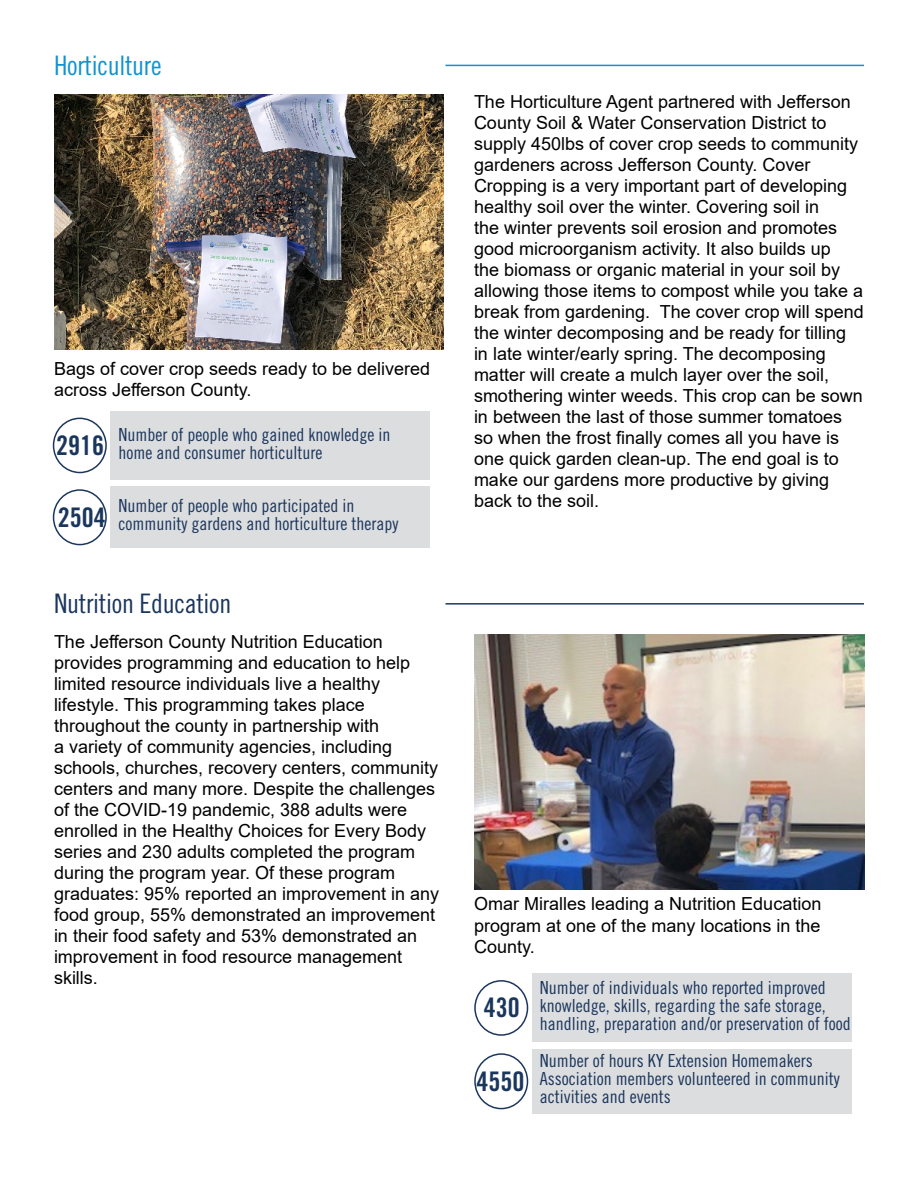
<style>
.page{position:relative;width:918px;height:1188px;background:#fff}
.page>*{position:absolute;margin:0;border:0;box-sizing:border-box;transform-origin:0 0}
.t1{font:27px "Trade Gothic LT Pro Bd Cn 20";color:#1b365d}
.t2{font:26.85px "Trade Gothic LT Pro Cn 18";letter-spacing:-.01em;color:#1b365d}
.t3{font:26.85px "Trade Gothic LT Pro Cn 18";letter-spacing:-.01em;color:#1192d1}
.t4{font:18px/21px "Arial";color:#000}
.t5{font:18px/18px "Trade Gothic LT Pro Cn 18";color:#1b365d}
</style>
<div class="page">
<hr style="left:446px;top:65px;width:418px;height:1px;background:#1192d1">
<hr style="left:446px;top:603px;width:418px;height:2px;background:#1b365d">
<div style="left:110px;top:411px;width:320px;height:69px;background:#dcddde"></div>
<div style="left:53px;top:418px;width:54px;height:55px;border:2px solid #1b365d;border-radius:50%"></div>
<div style="left:53px;top:489px;width:54px;height:56px;border:2px solid #1b365d;border-radius:50%"></div>
<div style="left:110px;top:486px;width:320px;height:62px;background:#dcddde"></div>
<img style="left:54px;top:94px;width:390px;height:256px">
<div style="left:532px;top:974px;width:320px;height:68px;background:#dcddde"></div>
<div style="left:474px;top:980px;width:54px;height:56px;border:2px solid #1b365d;border-radius:50%"></div>
<div style="left:474px;top:1053px;width:54px;height:56px;border:2px solid #1b365d;border-radius:50%"></div>
<div style="left:532px;top:1049px;width:320px;height:64px;background:#dcddde"></div>
<img style="left:474px;top:634px;width:390px;height:256px">
<h2 class="t3" style="left:54px;top:49px;width:109px">Horticulture</h2>
<p class="t4" style="left:54px;top:357px;width:378px;line-height:21.6px">Bags of cover crop seeds ready to be delivered across Jefferson County.</p>
<p class="t5" style="left:56px;top:425px;width:336px;text-indent:62px">Number of people who gained knowledge in<br><sup>2916</sup> home and consumer horticulture</p>
<h1 class="t1" style="left:58px;top:501px;width:49px">2504</h1>
<p class="t5" style="left:118px;top:497px;width:281px">Number of people who participated in community gardens and horticulture therapy</p>
<h2 class="t2" style="left:54px;top:588px;width:179px">Nutrition Education</h2>
<p class="t4" style="left:54px;top:631px;width:387px">The Jefferson County Nutrition Education provides programming and education to help limited resource individuals live a healthy lifestyle. This programming takes place throughout the county in partnership with<br>a variety of community agencies, including schools, churches, recovery centers, community centers and many more. Despite the challenges of the COVID-19 pandemic, 388 adults were enrolled in the Healthy Choices for Every Body series and 230 adults completed the program during the program year. Of these program graduates: 95% reported an improvement in any food group, 55% demonstrated an improvement in their food safety and 53% demonstrated an improvement in food resource management skills.</p>
<p class="t4" style="left:474px;top:91px;width:391px">The Horticulture Agent partnered with Jefferson County Soil &amp; Water Conservation District to supply 450lbs of cover crop seeds to community gardeners across Jefferson County. Cover Cropping is a very important part of developing healthy soil over the winter. Covering soil in<br>the winter prevents soil erosion and promotes good microorganism activity. It also builds up<br>the biomass or organic material in your soil by allowing those items to compost while you take a break from gardening. The cover crop will spend the winter decomposing and be ready for tilling in late winter/early spring. The decomposing matter will create a mulch layer over the soil, smothering winter weeds. This crop can be sown in between the last of those summer tomatoes so when the frost finally comes all you have is one quick garden clean-up. The end goal is to make our gardens more productive by giving back to the soil.</p>
<p class="t4" style="left:474px;top:893px;width:349px;line-height:21.6px;text-align:justify">Omar Miralles leading a Nutrition Education program at one of the many locations in the County.</p>
<p class="t5" style="left:540px;top:978px;width:312px">Number of individuals who reported improved knowledge, skills, regarding the safe storage, handling, preparation and/or preservation of food</p>
<h1 class="t1" style="left:484px;top:991px;width:37px">430</h1>
<h1 class="t1" style="left:476px;top:1065px;width:49px">4550</h1>
<p class="t5" style="left:540px;top:1051px;width:301px">Number of hours KY Extension Homemakers<br>Association members volunteered in community activities and events</p>
</div>
